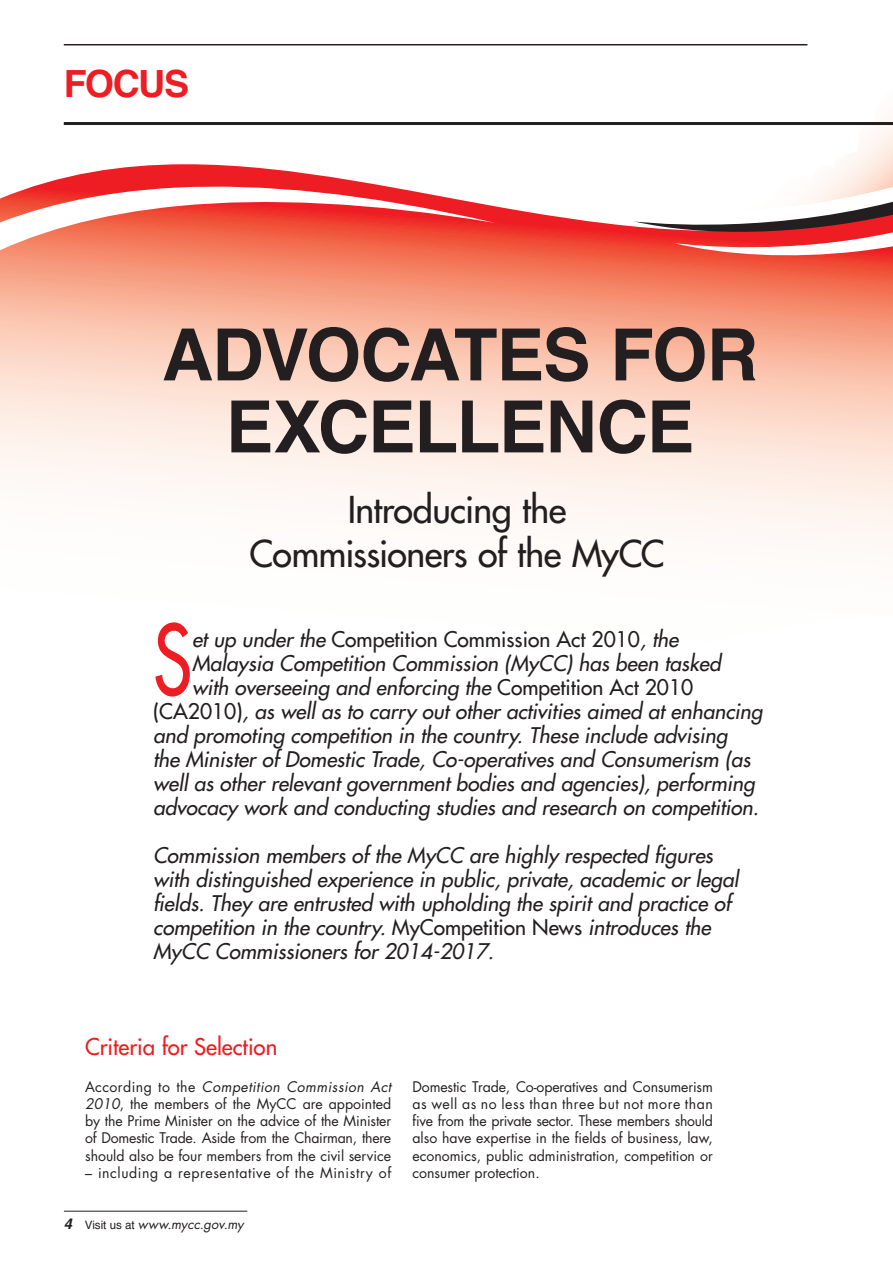
<style>
.page{position:relative;width:893px;height:1263px;background:#fff}
.page>*{position:absolute;margin:0;border:0;box-sizing:border-box;transform-origin:0 0}
.t1{font:94.35px "Futura";color:#ee1d23;scale:.77 1}
.t2{font:700 72px/72px "Helvetica";letter-spacing:-.02em;color:#231f20}
.Tittle{font:700 37.5px "Helvetica";letter-spacing:-.04em;color:#ee1d23}
.Tittle-2{font:36px/43.2px "Futura";letter-spacing:-.015em;color:#231f20;text-align:center}
.Subheader{font:22.5px "Futura";color:#ee1d23}
.t3{font:italic 21px/24px "Futura";color:#231f20}
.t4{font:21px "Futura";color:#231f20}
.Text_1{font:14.25px/17.2px "Futura";color:#231f20;text-align:justify}
.Text_1-2{font:14.25px "Futura";letter-spacing:.04em;color:#231f20}
.t5{font:italic 13.2px "Futura";color:#231f20}
.s1{font-style:italic}
.s2{font-style:normal}
.s3{font-family:"Helvetica";font-weight:700;font-size:14.85px}
.s4{font-family:"Helvetica";font-style:normal;font-size:11.55px}
</style>
<div class="page">
<hr style="left:64px;top:1211px;width:183px;height:1px;background:#231f20">
<svg style="left:0;top:164px;width:893px;height:374px"></svg>
<svg style="left:633px;top:119px;width:260px;height:118px"></svg>
<svg style="left:0;top:183px;width:495px;height:78px"></svg>
<hr style="left:64px;top:122px;width:829px;height:3px;background:#231f20">
<hr style="left:64px;top:44px;width:743px;height:1px;background:#231f20">
<p class="Tittle" style="left:64px;top:54px;width:127px">FOCUS</p>
<p class="t2" style="left:162px;top:320px;width:195px">ADVOCA</p>
<p class="t2" style="left:226px;top:320px;width:534px;text-indent:228px">TES FO R<br>EXCELLENCE</p>
<p class="Tittle-2" style="left:249px;top:489px;width:417px">Introducing the<br>Commissioners of the MyCC</p>
<p class="t1" style="left:153px;top:601px;width:52px">S</p>
<p class="t4" style="left:192px;top:626px;width:488px"><span class="s1">et up under the</span> Competition Commission Act 2010<span class="s1">, the</span></p>
<p class="t3" style="left:192px;top:651px;width:530px">Malaysia Competition Commission (MyCC) has been tasked</p>
<p class="t3" style="left:192px;top:675px;width:503px">with overseeing and enforcing the <span class="s2">Competition Act 2010</span></p>
<p class="t3" style="left:153px;top:699px;width:611px"><span class="s2">(CA2010)</span>, as well as to carry out other activities aimed at enhancing</p>
<p class="t3" style="left:153px;top:723px;width:576px">and promoting competition in the country. These include advising</p>
<p class="t3" style="left:153px;top:747px;width:599px">the Minister of Domestic Trade, Co-operatives and Consumerism (as</p>
<p class="t3" style="left:153px;top:771px;width:603px">well as other relevant government bodies and agencies), performing</p>
<p class="t3" style="left:153px;top:795px;width:607px">advocacy work and conducting studies and research on competition.</p>
<p class="t3" style="left:153px;top:843px;width:587px">Commission members of the MyCC are highly respected figures with distinguished experience in public, private, academic or legal fields. They are entrusted with upholding the spirit and practice of competition in the country. <span class="s2">MyCompetition News</span> introduces the MyCC Commissioners for 2014-2017.</p>
<p class="Subheader" style="left:85px;top:1033px;width:194px">Criteria for Selection</p>
<p class="Text_1" style="left:85px;top:1078px;width:308px">According to the <span class="s1">Competition Commission Act 2010</span>, the members of the MyCC are appointed by the Prime Minister on the advice of the Minister of Domestic Trade. Aside from the Chairman, there should also be four members from the civil service</p>
<p class="Text_1-2" style="left:85px;top:1163px;width:308px">– including a representative of the Ministry of</p>
<p class="t5" style="left:64px;top:1215px;width:182px"><span class="s3">4</span> <span class="s4">Visit us at</span> www.mycc.gov.my</p>
<p class="Text_1" style="left:412px;top:1078px;width:302px">Domestic Trade, Co-operatives and Consumerism as well as no less than three but not more than five from the private sector. These members should also have expertise in the fields of business, law, economics, public administration, competition or consumer protection.</p>
</div>
